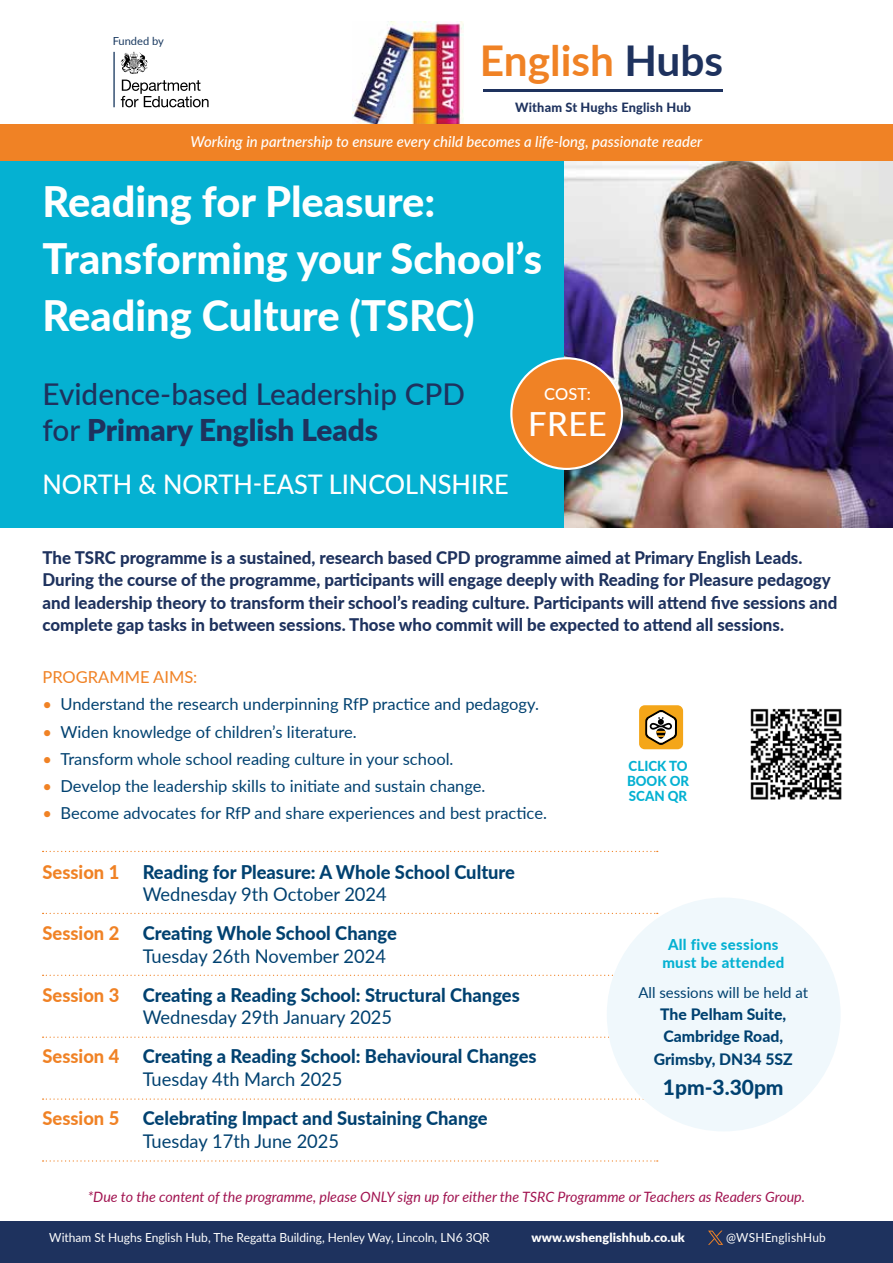
<style>
.page{position:relative;width:893px;height:1263px;background:#fff}
.page>*{position:absolute;margin:0;border:0;box-sizing:border-box;transform-origin:0 0}
.t1{font:700 42.45px "Lato";color:#f08225}
.t2{font:800 42px/57px "Lato";color:#fff}
.t3{font:500 33.3px "Lato";color:#fff}
.t4{font:500 30px "Lato";color:#1e325e}
.t5{font:900 30px "Lato";color:#1e325e}
.t6{font:500 27px "Lato";color:#fff;scale:.94 1}
.t7{font:800 21px "Lato";color:#004170}
.t8{font:800 18.9px/22.6px "Lato";color:#004170}
.t9{font:800 17.4px/22.5px "Lato";color:#1e325e}
.t10{font:500 16.65px "Lato";color:#fff}
.t11{font:16.5px "Lato";color:#004170}
.t12{font:16.5px "Lato";color:#f08225}
.t13{font:800 15.75px/22px "Lato";color:#004170;text-align:center}
.t14{font:italic 500 15px "Lato";color:#fff}
.t15{font:800 15px/17.4px "Lato";letter-spacing:.02em;color:#05b1d2;text-align:center}
.t16{font:15px "Lato";color:#004170}
.t17{font:italic 14.25px "Lato";color:#a11350}
.t18{font:800 13.8px/14.9px "Lato";color:#05b1d2;text-align:justify;scale:.96 1}
.t19{font:800 12.75px "Lato";letter-spacing:.015em;color:#1e325e}
.t20{font:12.45px "Lato";color:#fff;scale:.96 1}
.t21{font:900 12.45px "Lato";letter-spacing:.01em;color:#fff}
.t22{font:12.45px "Lato";letter-spacing:.02em;color:#fff;scale:.95 1}
.t23{font:11.1px "Lato";color:#18385f}
.s1{color:#1e325e}
.s2{font-weight:500}
.s3{color:#f08225}
.s4{font-weight:400}
</style>
<div class="page">
<img style="left:563px;top:161px;width:330px;height:366px">
<div style="left:0;top:136px;width:563px;height:391px;background:#05b1d2"></div>
<div style="left:639px;top:705px;width:44px;height:44px;background:#f4a619;border-radius:6px"></div>
<svg style="left:645px;top:710px;width:32px;height:35px"></svg>
<svg style="left:43px;top:913px;width:615px;height:1px"></svg>
<svg style="left:43px;top:975px;width:570px;height:1px"></svg>
<svg style="left:43px;top:1036px;width:566px;height:2px"></svg>
<svg style="left:43px;top:1098px;width:601px;height:2px"></svg>
<svg style="left:43px;top:1160px;width:615px;height:1px"></svg>
<svg style="left:43px;top:851px;width:615px;height:1px"></svg>
<img style="left:750px;top:708px;width:92px;height:92px">
<img style="left:353px;top:21px;width:110px;height:104px">
<hr style="left:483px;top:90px;width:240px;height:2px;background:#1e325e">
<svg style="left:121px;top:80px;width:88px;height:27px"></svg>
<svg style="left:121px;top:52px;width:27px;height:22px"></svg>
<hr style="left:113px;top:52px;width:2px;height:55px;background:#18385f">
<div style="left:0;top:125px;width:893px;height:36px;background:#f08225"></div>
<div style="left:0;top:1221px;width:893px;height:42px;background:#1e325e"></div>
<svg style="left:708px;top:1230px;width:15px;height:15px"></svg>
<div style="left:511px;top:358px;width:111px;height:111px;background:#f08225;border-radius:50%"></div>
<div style="left:510px;top:357px;width:113px;height:113px;border:2px solid #fff;border-radius:50%"></div>
<div style="left:607px;top:897px;width:234px;height:234px;background:#f0f8fc;border-radius:50%"></div>
<p class="t23" style="left:113px;top:33px;width:53px">Funded by</p>
<h1 class="t1" style="left:480px;top:29px;width:245px">English <span class="s1">Hubs</span></h1>
<p class="t19" style="left:515px;top:98px;width:177px">Witham St Hughs English Hub</p>
<p class="t14" style="left:191px;top:131px;width:513px">Working in partnership to ensure every child becomes a life-long, passionate reader</p>
<h2 class="t2" style="left:43px;top:171px;width:501px">Reading for Pleasure:<br>Transforming your School’s<br>Reading Culture (TSRC)</h2>
<h3 class="t4" style="left:43px;top:372px;width:424px">Evidence-based Leadership CPD</h3>
<p class="t10" style="left:544px;top:382px;width:48px">COST:</p>
<h3 class="t5" style="left:43px;top:407px;width:337px"><span class="s2">for</span> Primary English Leads</h3>
<h3 class="t6" style="left:43px;top:465px;width:498px">NORTH &amp; NORTH-EAST LINCOLNSHIRE</h3>
<h3 class="t3" style="left:528px;top:400px;width:80px">FREE</h3>
<p class="t9" style="left:43px;top:545px;width:796px">The TSRC programme is a sustained, research based CPD programme aimed at Primary English Leads.<br>During the course of the programme, participants will engage deeply with Reading for Pleasure pedagogy and leadership theory to transform their school’s reading culture. Participants will attend five sessions and complete gap tasks in between sessions. Those who commit will be expected to attend all sessions.</p>
<p class="t12" style="left:43px;top:665px;width:156px">PROGRAMME AIMS:</p>
<p class="t11" style="left:43px;top:692px;width:498px"><span class="s3">•</span> Understand the research underpinning RfP practice and pedagogy.</p>
<p class="t11" style="left:43px;top:720px;width:316px"><span class="s3">•</span> Widen knowledge of children’s literature.</p>
<p class="t11" style="left:43px;top:747px;width:412px"><span class="s3">•</span> Transform whole school reading culture in your school.</p>
<p class="t11" style="left:43px;top:774px;width:444px"><span class="s3">•</span> Develop the leadership skills to initiate and sustain change.</p>
<p class="t11" style="left:43px;top:801px;width:506px"><span class="s3">•</span> Become advocates for RfP and share experiences and best practice.</p>
<p class="t18" style="left:627px;top:758px;width:66px">CLICK TO BOOK OR SCAN QR</p>
<p class="t8" style="left:143px;top:859px;width:374px;text-indent:-100px"><span class="s3">Session 1</span> Reading for Pleasure: A Whole School Culture<br><span class="s4">Wednesday 9th October 2024</span></p>
<p class="t8" style="left:143px;top:921px;width:256px;text-indent:-100px"><span class="s3">Session 2</span> Creating Whole School Change<br><span class="s4">Tuesday 26th November 2024</span></p>
<p class="t8" style="left:143px;top:983px;width:379px;text-indent:-100px"><span class="s3">Session 3</span> Creating a Reading School: Structural Changes<br><span class="s4">Wednesday 29th January 2025</span></p>
<p class="t8" style="left:143px;top:1044px;width:395px;text-indent:-100px"><span class="s3">Session 4</span> Creating a Reading School: Behavioural Changes<br><span class="s4">Tuesday 4th March 2025</span></p>
<p class="t8" style="left:143px;top:1106px;width:347px;text-indent:-100px"><span class="s3">Session 5</span> Celebrating Impact and Sustaining Change<br><span class="s4">Tuesday 17th June 2025</span></p>
<p class="t15" style="left:662px;top:935px;width:123px">All five sessions must be attended</p>
<p class="t16" style="left:638px;top:982px;width:171px">All sessions will be held at</p>
<p class="t13" style="left:654px;top:1003px;width:141px">The Pelham Suite,<br>Cambridge Road,<br>Grimsby, DN34 5SZ</p>
<p class="t7" style="left:663px;top:1072px;width:122px">1pm-3.30pm</p>
<p class="t17" style="left:88px;top:1186px;width:719px">*Due to the content of the programme, please ONLY sign up for either the TSRC Programme or Teachers as Readers Group.</p>
<p class="t20" style="left:49px;top:1229px;width:460px">Witham St Hughs English Hub, The Regatta Building, Henley Way, Lincoln, LN6 3QR</p>
<p class="t21" style="left:531px;top:1228px;width:155px">www.wshenglishhub.co.uk</p>
<p class="t22" style="left:726px;top:1229px;width:107px">@WSHEnglishHub</p>
</div>
